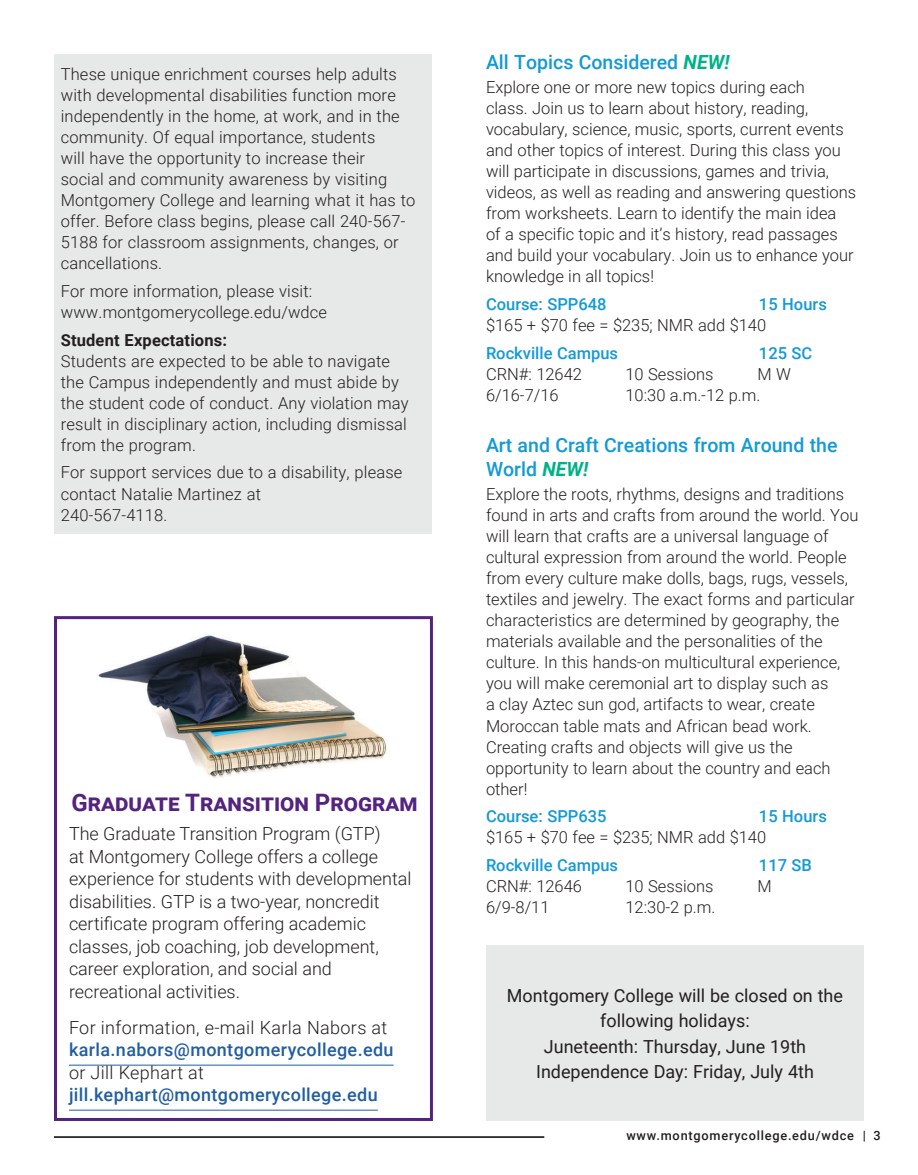
<style>
.page{position:relative;width:918px;height:1175px;background:#fff}
.page>*{position:absolute;margin:0;border:0;box-sizing:border-box;transform-origin:0 0}
.t1{font:700 24px "Roboto";color:#53237f}
.t2{font:500 19.5px/24px "Roboto";color:#129ad6}
.t3{font:300 18px/22.5px "Roboto";color:#231f20}
.t4{font:18px/25.5px "Roboto";color:#231f20;text-align:center}
.t5{font:500 18px "Roboto";letter-spacing:.02em;color:#215e9f}
.t6{font:300 18px "Roboto";letter-spacing:.02em;color:#231f20}
.t7{font:300 16.5px/21px "Roboto";color:#231f20}
.t8{font:500 16.5px "Roboto";color:#129ad6}
.t9{font:700 16.5px "Roboto";letter-spacing:.01em;color:#231f20}
.t10{font:500 12.75px "Roboto";letter-spacing:.06em;color:#231f20}
.s1{font-weight:700;font-style:italic;color:#00b187}
</style>
<div class="page">
<hr style="left:54px;top:1136px;width:490px;height:1px;background:#000">
<div style="left:54px;top:54px;width:378px;height:480px;background:#e7e8e8"></div>
<div style="left:486px;top:945px;width:378px;height:175px;background:#e7e8e8"></div>
<img style="left:97px;top:635px;width:291px;height:144px">
<hr style="left:69px;top:1064px;width:325px;height:1px;background:#215e9f">
<hr style="left:69px;top:1109px;width:309px;height:1px;background:#215e9f">
<div style="left:54px;top:616px;width:379px;height:504px;border:3px solid #53237f"></div>
<p class="t7" style="left:61px;top:63px;width:356px">These unique enrichment courses help adults with developmental disabilities function more independently in the home, at work, and in the community. Of equal importance, students<br>will have the opportunity to increase their<br>social and community awareness by visiting Montgomery College and learning what it has to offer. Before class begins, please call 240-567- 5188 for classroom assignments, changes, or cancellations.</p>
<p class="t7" style="left:61px;top:280px;width:268px">For more information, please visit: www.montgomerycollege.edu/wdce</p>
<p class="t9" style="left:61px;top:328px;width:168px">Student Expectations:</p>
<p class="t7" style="left:61px;top:350px;width:350px">Students are expected to be able to navigate the Campus independently and must abide by the student code of conduct. Any violation may result in disciplinary action, including dismissal from the program.</p>
<p class="t7" style="left:61px;top:461px;width:343px">For support services due to a disability, please contact Natalie Martinez at<br>240-567-4118.</p>
<h1 class="t1" style="left:72px;top:785px;width:347px">Graduate Transition Program</h1>
<p class="t3" style="left:69px;top:821px;width:344px">The Graduate Transition Program (GTP)<br>at Montgomery College offers a college experience for students with developmental disabilities. GTP is a two-year, noncredit certificate program offering academic classes, job coaching, job development, career exploration, and social and recreational activities.</p>
<p class="t6" style="left:69px;top:1014px;width:320px">For information, e-mail Karla Nabors at</p>
<p class="t5" style="left:69px;top:1037px;width:326px">karla.nabors@montgomerycollege.edu</p>
<p class="t6" style="left:69px;top:1059px;width:137px">or Jill Kephart at</p>
<p class="t5" style="left:69px;top:1082px;width:310px">jill.kephart@montgomerycollege.edu</p>
<p class="t2" style="left:486px;top:49px;width:245px">All Topics Considered <span class="s1">NEW!</span></p>
<p class="t7" style="left:486px;top:76px;width:372px">Explore one or more new topics during each<br>class. Join us to learn about history, reading, vocabulary, science, music, sports, current events and other topics of interest. During this class you will participate in discussions, games and trivia, videos, as well as reading and answering questions from worksheets. Learn to identify the main idea<br>of a specific topic and it’s history, read passages and build your vocabulary. Join us to enhance your knowledge in all topics!</p>
<p class="t8" style="left:486px;top:292px;width:122px">Course: SPP648</p>
<p class="t8" style="left:759px;top:292px;width:69px">15 Hours</p>
<p class="t7" style="left:486px;top:314px;width:282px">$165 + $70 fee = $235; NMR add $140</p>
<p class="t8" style="left:486px;top:341px;width:134px">Rockville Campus</p>
<p class="t8" style="left:759px;top:341px;width:55px">125 SC</p>
<p class="t7" style="left:486px;top:363px;width:98px">CRN#: 12642</p>
<p class="t7" style="left:626px;top:363px;width:90px">10 Sessions</p>
<p class="t7" style="left:758px;top:363px;width:35px">M W</p>
<p class="t7" style="left:486px;top:384px;width:74px">6/16-7/16</p>
<p class="t7" style="left:626px;top:384px;width:136px">10:30 a.m.-12 p.m.</p>
<p class="t2" style="left:486px;top:432px;width:353px">Art and Craft Creations from Around the<br>World <span class="s1">NEW!</span></p>
<p class="t7" style="left:486px;top:483px;width:374px">Explore the roots, rhythms, designs and traditions found in arts and crafts from around the world. You will learn that crafts are a universal language of cultural expression from around the world. People from every culture make dolls, bags, rugs, vessels, textiles and jewelry. The exact forms and particular characteristics are determined by geography, the materials available and the personalities of the culture. In this hands-on multicultural experience, you will make ceremonial art to display such as<br>a clay Aztec sun god, artifacts to wear, create Moroccan table mats and African bead work.<br>Creating crafts and objects will give us the opportunity to learn about the country and each other!</p>
<p class="t8" style="left:486px;top:804px;width:122px">Course: SPP635</p>
<p class="t8" style="left:759px;top:804px;width:69px">15 Hours</p>
<p class="t7" style="left:486px;top:826px;width:282px">$165 + $70 fee = $235; NMR add $140</p>
<p class="t8" style="left:486px;top:853px;width:134px">Rockville Campus</p>
<p class="t8" style="left:759px;top:853px;width:55px">117 SB</p>
<p class="t7" style="left:486px;top:875px;width:98px">CRN#: 12646</p>
<p class="t7" style="left:626px;top:875px;width:90px">10 Sessions</p>
<p class="t7" style="left:758px;top:875px;width:16px">M</p>
<p class="t7" style="left:486px;top:896px;width:65px">6/9-8/11</p>
<p class="t7" style="left:626px;top:896px;width:91px">12:30-2 p.m.</p>
<p class="t4" style="left:507px;top:982px;width:338px">Montgomery College will be closed on the following holidays:<br>Juneteenth: Thursday, June 19th<br>Independence Day: Friday, July 4th</p>
<p class="t10" style="left:626px;top:1126px;width:256px">www.montgomerycollege.edu/wdce | 3</p>
</div>
